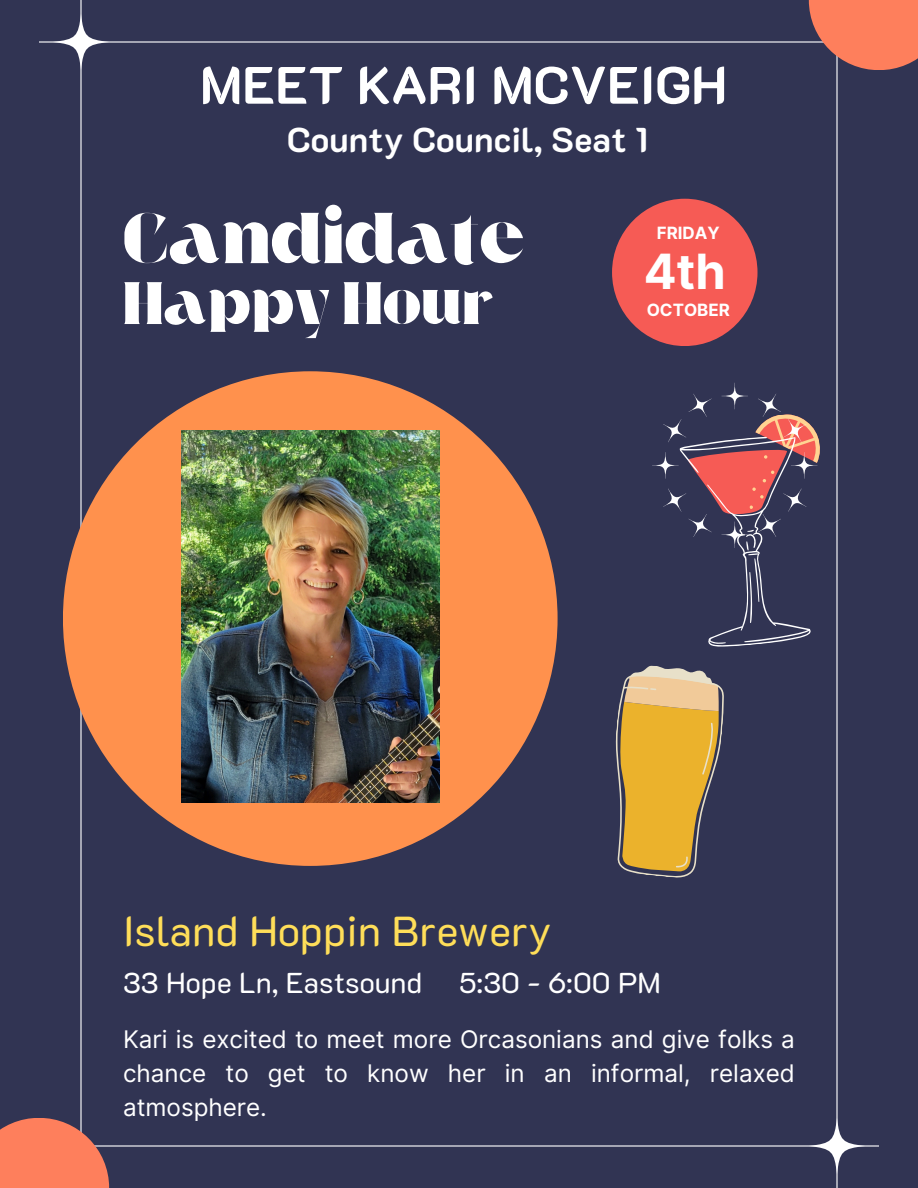
<style>
.page{position:relative;width:918px;height:1188px;background:#313453}
.page>*{position:absolute;margin:0;border:0;box-sizing:border-box;transform-origin:0 0}
.t1{font:71.85px "Foda Display";color:#fff}
.t2{font:59.85px "Foda Display";color:#fff}
.t3{font:700 52.35px "K2 D";color:#fff}
.t4{font:700 48.6px "Inter";color:#fff}
.t5{font:41.85px "K2 D";color:#ffde59}
.t6{font:700 34.5px "K2 D";color:#fff}
.t7{font:28.8px "K2 D";color:#fff}
.t8{font:24.3px/33.8px "Inter";color:#fff;text-align:justify}
.t9{font:700 16.95px "Inter";color:#fff}
</style>
<div class="page">
<hr style="left:39px;top:41px;width:840px;height:2px;background:#fff">
<hr style="left:39px;top:1145px;width:840px;height:2px;background:#fff">
<hr style="left:80px;top:0;width:2px;height:1188px;background:#fff">
<hr style="left:836px;top:0;width:2px;height:1188px;background:#fff">
<div style="left:63px;top:371px;width:495px;height:495px;background:#ff914d;border-radius:50%"></div>
<div style="left:612px;top:199px;width:146px;height:147px;background:#f65b55;border-radius:50%"></div>
<div style="left:0;top:1118px;width:109px;height:70px;background:#fe7f5c"></div>
<div style="left:809px;top:0;width:109px;height:70px;background:#fe7f5c"></div>
<img style="left:182px;top:430px;width:257px;height:372px">
<svg style="left:652px;top:383px;width:168px;height:264px"></svg>
<svg style="left:53px;top:14px;width:56px;height:56px"></svg>
<svg style="left:809px;top:1118px;width:56px;height:56px"></svg>
<svg style="left:615px;top:665px;width:109px;height:213px"></svg>
<h4 class="t3" style="left:200px;top:49px;width:529px">MEET KARI MCVEIGH</h4>
<p class="t6" style="left:287px;top:116px;width:363px">County Council, Seat 1</p>
<p class="t1" style="left:123px;top:209px;width:403px">Candidate</p>
<h6 class="t2" style="left:123px;top:279px;width:372px">Happy Hour</h6>
<p class="t9" style="left:657px;top:223px;width:65px">FRIDAY</p>
<p class="t4" style="left:644px;top:242px;width:84px">4th</p>
<h1 class="t9" style="left:647px;top:299px;width:85px">OCTOBER</h1>
<p class="t5" style="left:123px;top:902px;width:430px">Island Hoppin Brewery</p>
<h2 class="t7" style="left:123px;top:962px;width:301px">33 Hope Ln, Eastsound</h2>
<p class="t7" style="left:459px;top:962px;width:204px">5:30 - 6:00 PM</p>
<p class="t8" style="left:123px;top:1022px;width:673px">Kari is excited to meet more Orcasonians and give folks a chance to get to know her in an informal, relaxed atmosphere.</p>
</div>
